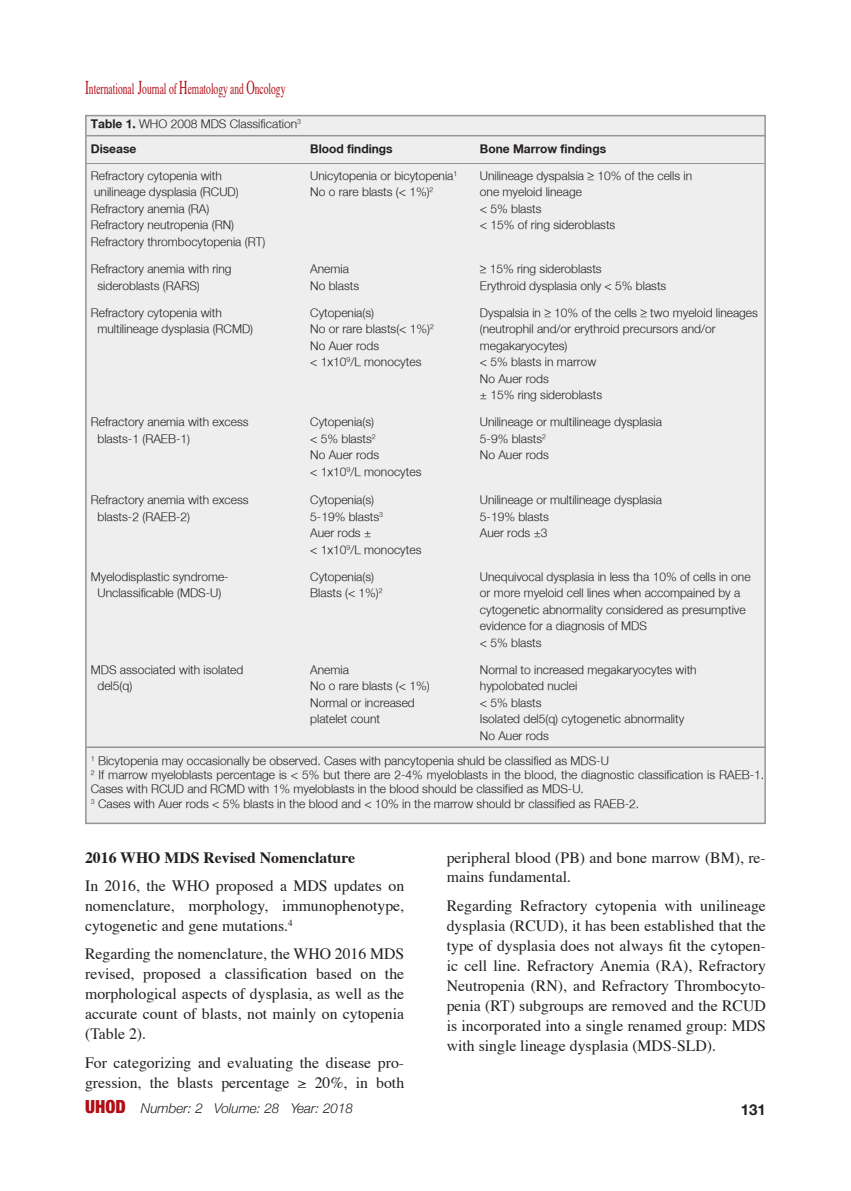
<style>
.page{position:relative;width:851px;height:1191px;background:#fff}
.page>*{position:absolute;margin:0;border:0;box-sizing:border-box;transform-origin:0 0}
.t1{font:15.9px "Times";color:#b00d15;scale:.6 1}
.t2{font:15.75px/20px "Times";color:#231f20;text-align:justify}
.t3{font:700 15.75px "Times";color:#231f20}
.t4{font:700 15px "Helvetica Neue";color:#231f20}
.t5{font:italic 300 13.5px "Helvetica Neue";color:#231f20}
.t6{font:300 12px/14.4px "Helvetica Neu";color:#231f20}
.t7{font:700 12px "Helvetica Neu";color:#231f20}
.s1{font-size:19.5px}
.s2{font-weight:700}
.s3{font-weight:900;font-style:normal;font-stretch:condensed;font-size:18px;color:#b00d15}
</style>
<div class="page">
<div style="left:86px;top:116px;width:679px;height:707px;background:#eeeeef"></div>
<hr style="left:87px;top:135px;width:678px;height:1px;background:#939598">
<hr style="left:87px;top:746px;width:678px;height:2px;background:#939598">
<hr style="left:85px;top:163px;width:679px;height:1px;background:#939598">
<h1 class="t1" style="left:85px;top:78px;width:335px"><span class="s1">I</span>nternational <span class="s1">J</span>ournal of <span class="s1">H</span>ematology and <span class="s1">O</span>ncology</h1>
<p class="t6" style="left:91px;top:116px;width:212px"><span class="s2">Table 1.</span> WHO 2008 MDS Classification<sup>3</sup></p>
<p class="t7" style="left:91px;top:141px;width:47px">Disease</p>
<p class="t7" style="left:310px;top:141px;width:84px">Blood findings</p>
<p class="t7" style="left:480px;top:141px;width:128px">Bone Marrow findings</p>
<p class="t6" style="left:91px;top:168px;width:132px">Refractory cytopenia with</p>
<p class="t6" style="left:310px;top:168px;width:149px">Unicytopenia or bicytopenia<sup>1</sup></p>
<p class="t6" style="left:480px;top:168px;width:214px">Unilineage dyspalsia ≥ 10% of the cells in</p>
<p class="t6" style="left:94px;top:185px;width:146px">unilineage dysplasia (RCUD)</p>
<p class="t6" style="left:310px;top:185px;width:125px">No o rare blasts (&lt; 1%)<sup>2</sup></p>
<p class="t6" style="left:480px;top:185px;width:104px">one myeloid lineage</p>
<p class="t6" style="left:91px;top:201px;width:120px">Refractory anemia (RA)</p>
<p class="t6" style="left:480px;top:201px;width:63px">&lt; 5% blasts</p>
<p class="t6" style="left:91px;top:218px;width:145px">Refractory neutropenia (RN)</p>
<p class="t6" style="left:480px;top:218px;width:137px">&lt; 15% of ring sideroblasts</p>
<p class="t6" style="left:91px;top:234px;width:176px">Refractory thrombocytopenia (RT)</p>
<p class="t6" style="left:91px;top:261px;width:142px">Refractory anemia with ring</p>
<p class="t6" style="left:310px;top:261px;width:40px">Anemia</p>
<p class="t6" style="left:480px;top:261px;width:123px">≥ 15% ring sideroblasts</p>
<p class="t6" style="left:97px;top:278px;width:104px">sideroblasts (RARS)</p>
<p class="t6" style="left:310px;top:278px;width:50px">No blasts</p>
<p class="t6" style="left:480px;top:278px;width:188px">Erythroid dysplasia only &lt; 5% blasts</p>
<p class="t6" style="left:91px;top:305px;width:132px">Refractory cytopenia with</p>
<p class="t6" style="left:310px;top:305px;width:65px">Cytopenia(s)</p>
<p class="t6" style="left:480px;top:305px;width:279px">Dyspalsia in ≥ 10% of the cells ≥ two myeloid lineages</p>
<p class="t6" style="left:97px;top:321px;width:157px">multilineage dysplasia (RCMD)</p>
<p class="t6" style="left:310px;top:321px;width:125px">No or rare blasts(&lt; 1%)<sup>2</sup></p>
<p class="t6" style="left:480px;top:321px;width:237px">(neutrophil and/or erythroid precursors and/or</p>
<p class="t6" style="left:310px;top:338px;width:70px">No Auer rods</p>
<p class="t6" style="left:480px;top:338px;width:89px">megakaryocytes)</p>
<p class="t6" style="left:310px;top:354px;width:113px">&lt; 1x10<sup>9</sup>/L monocytes</p>
<p class="t6" style="left:480px;top:354px;width:118px">&lt; 5% blasts in marrow</p>
<p class="t6" style="left:480px;top:371px;width:70px">No Auer rods</p>
<p class="t6" style="left:480px;top:387px;width:124px">± 15% ring sideroblasts</p>
<p class="t6" style="left:91px;top:414px;width:159px">Refractory anemia with excess</p>
<p class="t6" style="left:310px;top:414px;width:65px">Cytopenia(s)</p>
<p class="t6" style="left:480px;top:414px;width:184px">Unilineage or multilineage dysplasia</p>
<p class="t6" style="left:97px;top:431px;width:94px">blasts-1 (RAEB-1)</p>
<p class="t6" style="left:310px;top:431px;width:67px">&lt; 5% blasts<sup>2</sup></p>
<p class="t6" style="left:480px;top:431px;width:68px">5-9% blasts<sup>2</sup></p>
<p class="t6" style="left:310px;top:447px;width:70px">No Auer rods</p>
<p class="t6" style="left:480px;top:447px;width:70px">No Auer rods</p>
<p class="t6" style="left:310px;top:464px;width:113px">&lt; 1x10<sup>9</sup>/L monocytes</p>
<p class="t6" style="left:91px;top:492px;width:159px">Refractory anemia with excess</p>
<p class="t6" style="left:310px;top:492px;width:65px">Cytopenia(s)</p>
<p class="t6" style="left:480px;top:492px;width:184px">Unilineage or multilineage dysplasia</p>
<p class="t6" style="left:97px;top:509px;width:94px">blasts-2 (RAEB-2)</p>
<p class="t6" style="left:310px;top:509px;width:74px">5-19% blasts<sup>3</sup></p>
<p class="t6" style="left:480px;top:509px;width:70px">5-19% blasts</p>
<p class="t6" style="left:310px;top:525px;width:62px">Auer rods ±</p>
<p class="t6" style="left:480px;top:525px;width:69px">Auer rods ±3</p>
<p class="t6" style="left:310px;top:542px;width:113px">&lt; 1x10<sup>9</sup>/L monocytes</p>
<p class="t6" style="left:91px;top:569px;width:139px">Myelodisplastic syndrome-</p>
<p class="t6" style="left:310px;top:569px;width:65px">Cytopenia(s)</p>
<p class="t6" style="left:480px;top:569px;width:272px">Unequivocal dysplasia in less tha 10% of cells in one</p>
<p class="t6" style="left:97px;top:585px;width:125px">Unclassificable (MDS-U)</p>
<p class="t6" style="left:310px;top:585px;width:74px">Blasts (&lt; 1%)<sup>2</sup></p>
<p class="t6" style="left:480px;top:585px;width:262px">or more myeloid cell lines when accompained by a</p>
<p class="t6" style="left:480px;top:602px;width:267px">cytogenetic abnormality considered as presumptive</p>
<p class="t6" style="left:480px;top:618px;width:168px">evidence for a diagnosis of MDS</p>
<p class="t6" style="left:480px;top:635px;width:63px">&lt; 5% blasts</p>
<p class="t6" style="left:91px;top:662px;width:154px">MDS associated with isolated</p>
<p class="t6" style="left:310px;top:662px;width:40px">Anemia</p>
<p class="t6" style="left:480px;top:662px;width:218px">Normal to increased megakaryocytes with</p>
<p class="t6" style="left:97px;top:678px;width:36px">del5(q)</p>
<p class="t6" style="left:310px;top:678px;width:121px">No o rare blasts (&lt; 1%)</p>
<p class="t6" style="left:480px;top:678px;width:99px">hypolobated nuclei</p>
<p class="t6" style="left:310px;top:695px;width:106px">Normal or increased</p>
<p class="t6" style="left:480px;top:695px;width:63px">&lt; 5% blasts</p>
<p class="t6" style="left:310px;top:711px;width:71px">platelet count</p>
<p class="t6" style="left:480px;top:711px;width:206px">Isolated del5(q) cytogenetic abnormality</p>
<p class="t6" style="left:480px;top:728px;width:70px">No Auer rods</p>
<p class="t6" style="left:91px;top:753px;width:519px"><sup>1</sup> Bicytopenia may occasionally be observed. Cases with pancytopenia shuld be classified as MDS-U</p>
<p class="t6" style="left:91px;top:767px;width:674px"><sup>2</sup> If marrow myeloblasts percentage is &lt; 5% but there are 2-4% myeloblasts in the blood, the diagnostic classification is RAEB-1.<br>Cases with RCUD and RCMD with 1% myeloblasts in the blood should be classified as MDS-U.</p>
<p class="t6" style="left:91px;top:796px;width:549px"><sup>3</sup> Cases with Auer rods &lt; 5% blasts in the blood and &lt; 10% in the marrow should br classified as RAEB-2.</p>
<p class="t3" style="left:85px;top:846px;width:271px">2016 WHO MDS Revised Nomenclature</p>
<p class="t2" style="left:85px;top:876px;width:320px">In 2016, the WHO proposed a MDS updates on nomenclature, morphology, immunophenotype, cytogenetic and gene mutations.<sup>4</sup></p>
<p class="t2" style="left:85px;top:945px;width:320px">Regarding the nomenclature, the WHO 2016 MDS revised, proposed a classification based on the morphological aspects of dysplasia, as well as the accurate count of blasts, not mainly on cytopenia (Table 2).</p>
<p class="t2" style="left:85px;top:1053px;width:320px">For categorizing and evaluating the disease pro&shy;gression, the blasts percentage ≥ 20%, in both</p>
<p class="t2" style="left:446px;top:848px;width:320px">peripheral blood (PB) and bone marrow (BM), re&shy;mains fundamental.</p>
<p class="t2" style="left:446px;top:896px;width:320px">Regarding Refractory cytopenia with unilineage dysplasia (RCUD), it has been established that the type of dysplasia does not always fit the cytopen&shy;ic cell line. Refractory Anemia (RA), Refractory Neutropenia (RN), and Refractory Thrombocyto&shy;penia (RT) subgroups are removed and the RCUD is incorporated into a single renamed group: MDS with single lineage dysplasia (MDS-SLD).</p>
<p class="t5" style="left:85px;top:1097px;width:269px"><span class="s3">UHOD</span> Number: 2 Volume: 28 Year: 2018</p>
<p class="t4" style="left:740px;top:1095px;width:27px">131</p>
</div>
